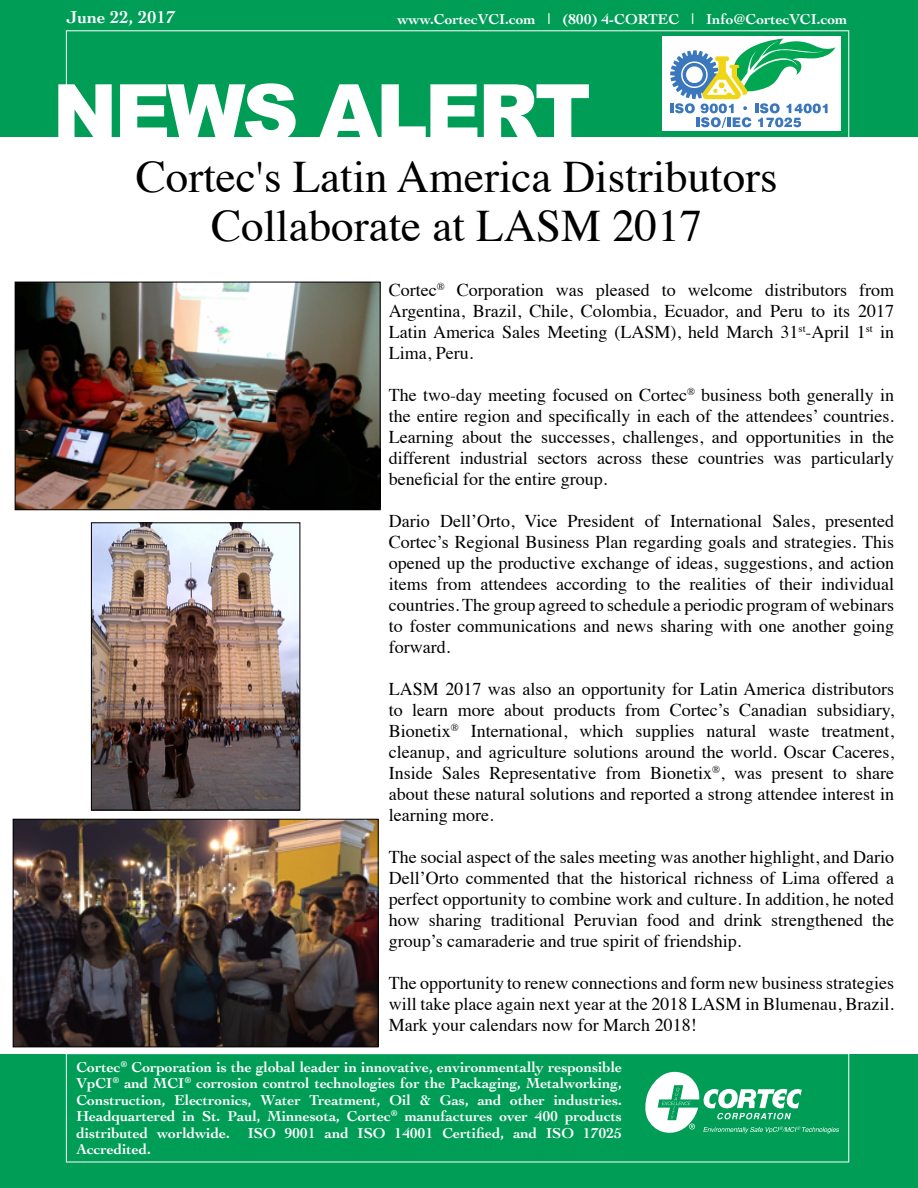
<style>
.page{position:relative;width:918px;height:1188px;background:#fff}
.page>*{position:absolute;margin:0;border:0;box-sizing:border-box;transform-origin:0 0}
.t1{font:900 78px "Arial";letter-spacing:-.04em;color:#fff}
.t2{font:45px/49.5px "Times";color:#000;text-align:center}
.t3{font:18px/21px "Times";color:#000;text-align:justify}
.t4{font:700 18px "Cochin";color:#fff}
.t5{font:700 15px/16.5px "Cochin";color:#fff;text-align:justify}
</style>
<div class="page">
<div style="left:0;top:0;width:918px;height:136px;background:#009d57"></div>
<div style="left:66px;top:30px;width:783px;height:110px;border:1px solid #fff"></div>
<div style="left:662px;top:36px;width:179px;height:94px;background:#fff"></div>
<svg style="left:670px;top:38px;width:165px;height:89px"></svg>
<div style="left:0;top:1054px;width:918px;height:134px;background:#009d57"></div>
<svg style="left:645px;top:1071px;width:194px;height:63px"></svg>
<div style="left:66px;top:1053px;width:783px;height:109px;border:1px solid #fff"></div>
<img style="left:17px;top:284px;width:361px;height:224px">
<div style="left:15px;top:282px;width:365px;height:228px;border:1px solid #000"></div>
<img style="left:15px;top:821px;width:361px;height:224px">
<div style="left:13px;top:819px;width:365px;height:228px;border:1px solid #000"></div>
<img style="left:93px;top:525px;width:205px;height:283px">
<div style="left:91px;top:523px;width:209px;height:287px;border:1px solid #000"></div>
<p class="t4" style="left:66px;top:5px;width:111px">June 22, 2017</p>
<p class="t5" style="left:398px;top:10px;width:451px">www.CortecVCI.com | (800) 4-CORTEC | Info@CortecVCI.com</p>
<h1 class="t1" style="left:52px;top:56px;width:540px">NEWS ALERT</h1>
<h2 class="t2" style="left:136px;top:148px;width:643px">Cortec's Latin America Distributors<br>Collaborate at LASM 2017</h2>
<p class="t3" style="left:389px;top:277px;width:507px">Cortec<sup>®</sup> Corporation was pleased to welcome distributors from Argentina, Brazil, Chile, Colombia, Ecuador, and Peru to its 2017<br>Latin America Sales Meeting (LASM), held March 31<sup>st</sup>-April 1<sup>st</sup> in Lima, Peru.</p>
<p class="t3" style="left:389px;top:382px;width:507px">The two-day meeting focused on Cortec<sup>®</sup> business both generally in the entire region and specifically in each of the attendees’ countries.<br>Learning about the successes, challenges, and opportunities in the different industrial sectors across these countries was particularly beneficial for the entire group.</p>
<p class="t3" style="left:389px;top:508px;width:507px">Dario Dell’Orto, Vice President of International Sales, presented Cortec’s Regional Business Plan regarding goals and strategies. This opened up the productive exchange of ideas, suggestions, and action items from attendees according to the realities of their individual countries. The group agreed to schedule a periodic program of webinars to foster communications and news sharing with one another going forward.</p>
<p class="t3" style="left:389px;top:677px;width:507px">LASM 2017 was also an opportunity for Latin America distributors to learn more about products from Cortec’s Canadian subsidiary, Bionetix<sup>®</sup> International, which supplies natural waste treatment, cleanup, and agriculture solutions around the world. Oscar Caceres, Inside Sales Representative from Bionetix<sup>®</sup>, was present to share about these natural solutions and reported a strong attendee interest in learning more.</p>
<p class="t3" style="left:389px;top:844px;width:507px">The social aspect of the sales meeting was another highlight, and Dario Dell’Orto commented that the historical richness of Lima offered a perfect opportunity to combine work and culture. In addition, he noted how sharing traditional Peruvian food and drink strengthened the group’s camaraderie and true spirit of friendship.</p>
<p class="t3" style="left:389px;top:970px;width:507px">The opportunity to renew connections and form new business strategies will take place again next year at the 2018 LASM in Blumenau, Brazil.<br>Mark your calendars now for March 2018!</p>
<p class="t5" style="left:76px;top:1058px;width:547px">Cortec<sup>®</sup> Corporation is the global leader in innovative, environmentally responsible VpCI<sup>®</sup> and MCI<sup>®</sup> corrosion control technologies for the Packaging, Metalworking, Construction, Electronics, Water Treatment, Oil &amp; Gas, and other industries.<br>Headquartered in St. Paul, Minnesota, Cortec<sup>®</sup> manufactures over 400 products distributed worldwide. ISO 9001 and ISO 14001 Certified, and ISO 17025<br>Accredited.</p>
</div>
